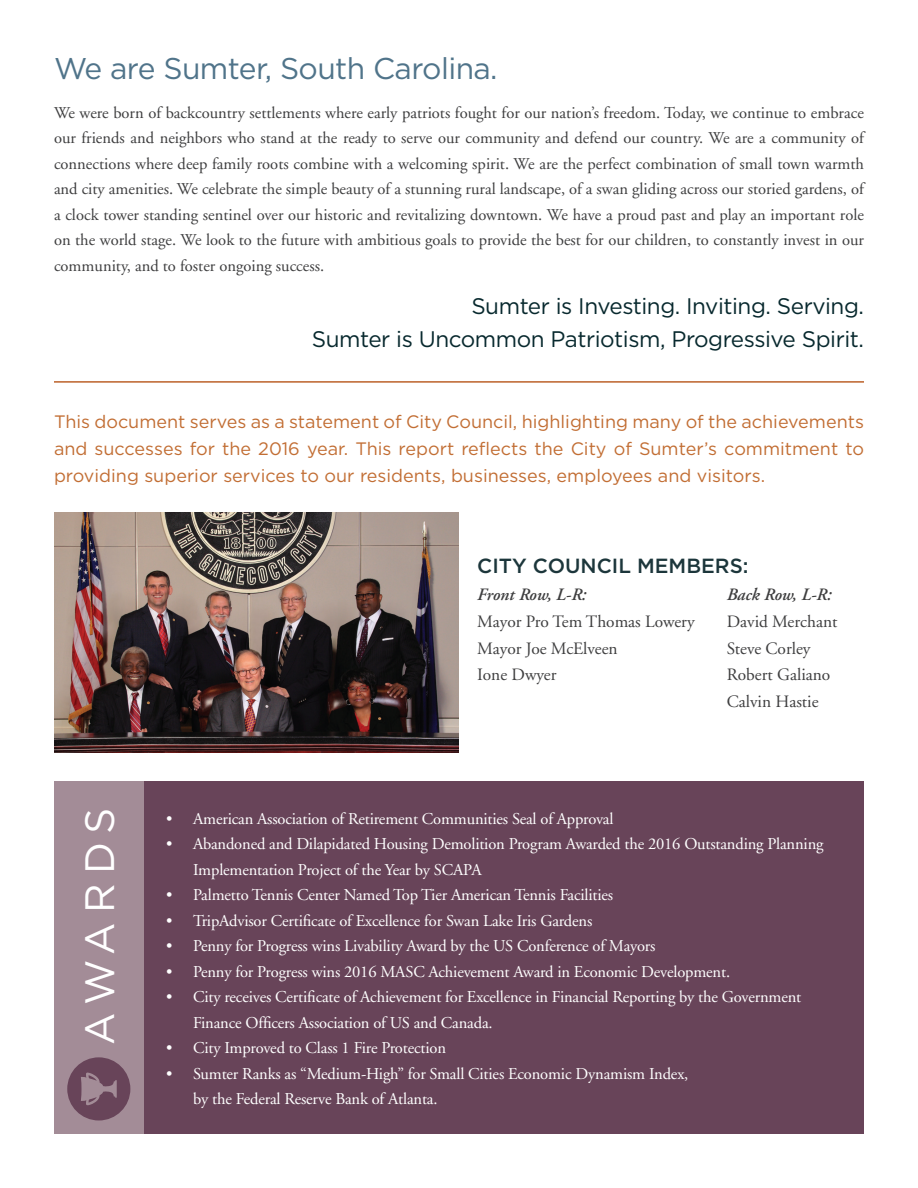
<style>
.page{position:relative;width:918px;height:1188px;background:#fff}
.page>*{position:absolute;margin:0;border:0;box-sizing:border-box;transform-origin:0 0}
.t1{font:40.95px "Gotham HTF";letter-spacing:.21em;color:#fff}
.t2{font:30px "Gotham HTF";letter-spacing:-.02em;color:#50748a}
.t3{font:22.5px/33px "Gotham HTF";letter-spacing:-.02em;color:#08292e;text-align:right}
.t4{font:500 20.4px "Gotham HTF";color:#1c363b}
.t5{font:18px/27px "Gotham HTF";color:#c26e34;text-align:justify}
.t6{font:17.4px/26.7px "Adobe Garamond LT";color:#3e3e3f}
.t7{font:italic 600 17.4px "Adobe Garamond LT";letter-spacing:-.005em;color:#3e3e3f}
.t8{font:16.5px/25.5px "Adobe Garamond LT";letter-spacing:-.01em;color:#fff}
.t9{font:16.5px/25.5px "Adobe Garamond LT";color:#3e3e3f;text-align:justify}
</style>
<div class="page">
<div style="left:144px;top:782px;width:720px;height:352px;background:#684459"></div>
<img style="left:54px;top:512px;width:405px;height:240px">
<hr style="left:54px;top:381px;width:810px;height:2px;background:#bc6128">
<div style="left:54px;top:782px;width:90px;height:352px;background:#a38c97"></div>
<svg style="left:67px;top:1057px;width:63px;height:63px"></svg>
<h2 class="t2" style="left:54px;top:52px;width:445px">We are Sumter, South Carolina.</h2>
<p class="t9" style="left:54px;top:100px;width:812px">We were born of backcountry settlements where early patriots fought for our nation’s freedom. Today, we continue to embrace our friends and neighbors who stand at the ready to serve our community and defend our country. We are a community of connections where deep family roots combine with a welcoming spirit. We are the perfect combination of small town warmth and city amenities. We celebrate the simple beauty of a stunning rural landscape, of a swan gliding across our storied gardens, of a clock tower standing sentinel over our historic and revitalizing downtown. We have a proud past and play an important role on the world stage. We look to the future with ambitious goals to provide the best for our children, to constantly invest in our community, and to foster ongoing success.</p>
<h3 class="t3" style="left:312px;top:290px;width:554px">Sumter is Investing. Inviting. Serving.<br>Sumter is Uncommon Patriotism, Progressive Spirit.</h3>
<p class="t5" style="left:54px;top:408px;width:812px">This document serves as a statement of City Council, highlighting many of the achievements and successes for the 2016 year. This report reflects the City of Sumter’s commitment to providing superior services to our residents, businesses, employees and visitors.</p>
<h1 class="t1" style="left:77px;top:1045px;width:239px;rotate:-90deg">AWARDS</h1>
<p class="t4" style="left:477px;top:555px;width:273px">CITY COUNCIL MEMBERS:</p>
<p class="t7" style="left:477px;top:584px;width:110px">Front Row, L-R:</p>
<p class="t6" style="left:477px;top:608px;width:219px">Mayor Pro Tem Thomas Lowery<br>Mayor Joe McElveen<br>Ione Dwyer</p>
<p class="t7" style="left:727px;top:584px;width:106px">Back Row, L-R:</p>
<p class="t6" style="left:727px;top:608px;width:112px">David Merchant<br>Steve Corley<br>Robert Galiano<br>Calvin Hastie</p>
<p class="t8" style="left:166px;top:806px;width:449px">• American Association of Retirement Communities Seal of Approval</p>
<p class="t8" style="left:193px;top:831px;width:632px;text-indent:-27px">• Abandoned and Dilapidated Housing Demolition Program Awarded the 2016 Outstanding Planning<br>Implementation Project of the Year by SCAPA</p>
<p class="t8" style="left:166px;top:882px;width:449px">• Palmetto Tennis Center Named Top Tier American Tennis Facilities</p>
<p class="t8" style="left:166px;top:908px;width:428px">• TripAdvisor Certificate of Excellence for Swan Lake Iris Gardens</p>
<p class="t8" style="left:166px;top:933px;width:491px">• Penny for Progress wins Livability Award by the US Conference of Mayors</p>
<p class="t8" style="left:166px;top:959px;width:566px">• Penny for Progress wins 2016 MASC Achievement Award in Economic Development.</p>
<p class="t8" style="left:193px;top:984px;width:610px;text-indent:-27px">• City receives Certificate of Achievement for Excellence in Financial Reporting by the Government<br>Finance Officers Association of US and Canada.</p>
<p class="t8" style="left:166px;top:1035px;width:281px">• City Improved to Class 1 Fire Protection</p>
<p class="t8" style="left:193px;top:1061px;width:497px;text-indent:-27px">• Sumter Ranks as “Medium-High” for Small Cities Economic Dynamism Index, by the Federal Reserve Bank of Atlanta.</p>
</div>
